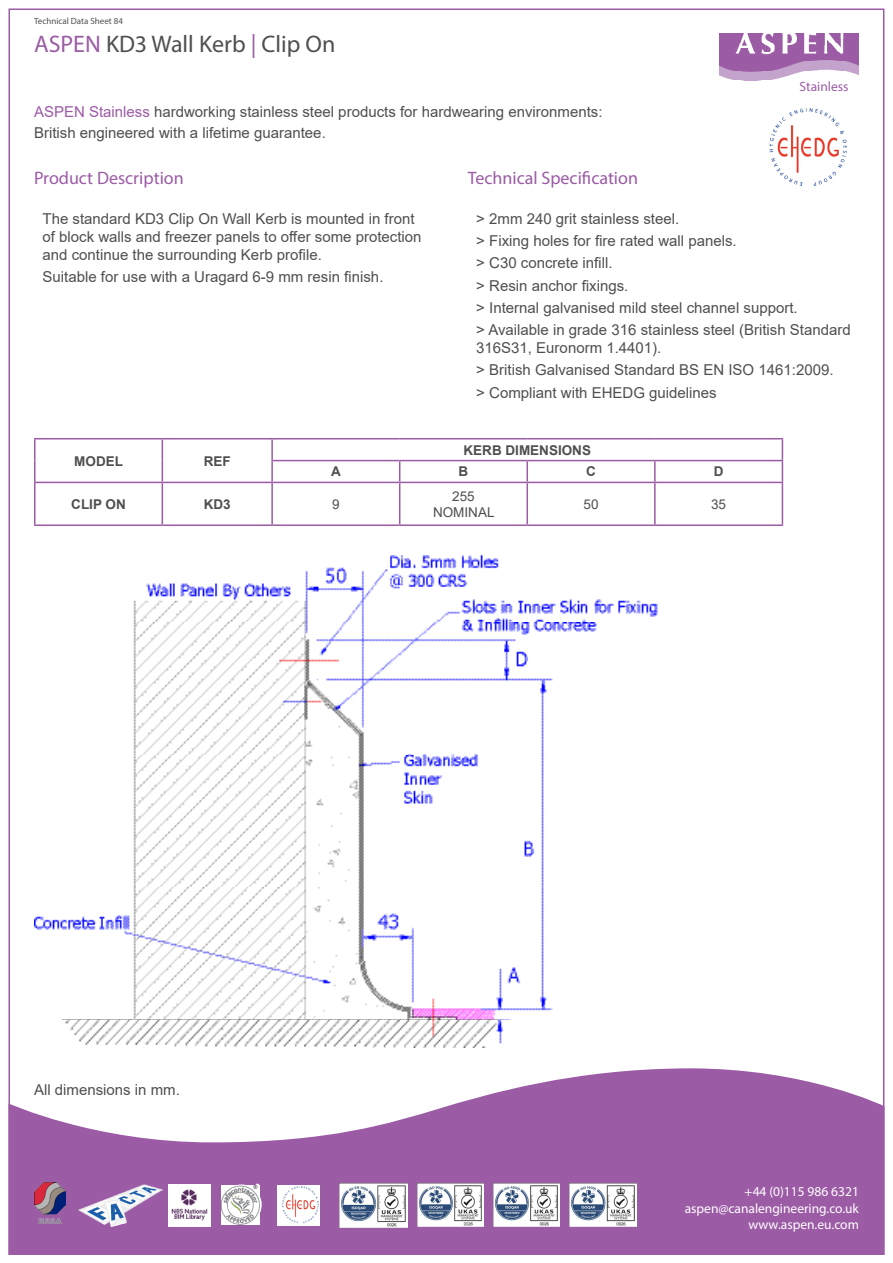
<style>
.page{position:relative;width:893px;height:1263px;background:#fff}
.page>*{position:absolute;margin:0;border:0;box-sizing:border-box;transform-origin:0 0}
.t1{font:24px "Myriad Pro";color:#504f4f}
.t2{font:18px "Myriad Pro";color:#9b5ba5}
.t3{font:15px/18px "Arial";color:#504f4f}
.t4{font:13.5px "Myriad Pro";color:#fff}
.t5{font:700 13.5px "Arial";color:#504f4f}
.t6{font:13.5px "Arial";color:#504f4f}
.t7{font:13.5px "Myriad Pro";color:#9b5ba5}
.t8{font:9px "Myriad Pro";color:#504f4f}
.s1{color:#9b5ba5}
</style>
<div class="page">
<svg style="left:9px;top:1068px;width:875px;height:186px;fill:#9b5ba5"></svg>
<svg style="left:221px;top:1184px;width:41px;height:41px"></svg>
<img style="left:221px;top:1185px;width:39px;height:40px">
<img style="left:78px;top:1184px;width:84px;height:42px">
<img style="left:34px;top:1182px;width:32px;height:41px">
<img style="left:339px;top:1183px;width:68px;height:44px">
<img style="left:417px;top:1183px;width:67px;height:43px">
<img style="left:493px;top:1183px;width:67px;height:43px">
<img style="left:570px;top:1183px;width:66px;height:43px">
<img style="left:278px;top:1186px;width:42px;height:39px">
<img style="left:168px;top:1184px;width:42px;height:42px">
<img style="left:769px;top:108px;width:78px;height:78px">
<img style="left:719px;top:34px;width:140px;height:47px">
<hr style="left:34px;top:438px;width:128px;height:1px;background:#9b5ba5">
<hr style="left:34px;top:439px;width:2px;height:22px;background:#9b5ba5">
<hr style="left:162px;top:438px;width:110px;height:1px;background:#9b5ba5">
<hr style="left:34px;top:461px;width:2px;height:21px;background:#9b5ba5">
<svg style="left:162px;top:439px;width:1px;height:43px"></svg>
<hr style="left:34px;top:482px;width:128px;height:1px;background:#9b5ba5">
<hr style="left:162px;top:482px;width:110px;height:1px;background:#9b5ba5">
<hr style="left:272px;top:438px;width:128px;height:1px;background:#9b5ba5">
<hr style="left:271px;top:439px;width:2px;height:21px;background:#9b5ba5">
<hr style="left:400px;top:438px;width:127px;height:1px;background:#9b5ba5">
<hr style="left:527px;top:438px;width:128px;height:1px;background:#9b5ba5">
<hr style="left:655px;top:438px;width:128px;height:1px;background:#9b5ba5">
<svg style="left:399px;top:461px;width:1px;height:21px"></svg>
<hr style="left:526px;top:461px;width:2px;height:21px;background:#9b5ba5">
<hr style="left:654px;top:461px;width:2px;height:21px;background:#9b5ba5">
<svg style="left:782px;top:439px;width:1px;height:43px"></svg>
<hr style="left:271px;top:460px;width:129px;height:1px;background:#9b5ba5">
<hr style="left:271px;top:461px;width:2px;height:21px;background:#9b5ba5">
<hr style="left:400px;top:460px;width:127px;height:1px;background:#9b5ba5">
<hr style="left:527px;top:460px;width:128px;height:1px;background:#9b5ba5">
<hr style="left:655px;top:460px;width:128px;height:1px;background:#9b5ba5">
<hr style="left:272px;top:482px;width:128px;height:1px;background:#9b5ba5">
<hr style="left:400px;top:482px;width:127px;height:1px;background:#9b5ba5">
<hr style="left:527px;top:482px;width:128px;height:1px;background:#9b5ba5">
<hr style="left:655px;top:482px;width:128px;height:1px;background:#9b5ba5">
<hr style="left:34px;top:483px;width:2px;height:41px;background:#9b5ba5">
<hr style="left:162px;top:483px;width:1px;height:41px;background:#9b5ba5">
<hr style="left:271px;top:483px;width:2px;height:41px;background:#9b5ba5">
<hr style="left:399px;top:483px;width:1px;height:41px;background:#9b5ba5">
<hr style="left:526px;top:483px;width:2px;height:41px;background:#9b5ba5">
<hr style="left:654px;top:483px;width:2px;height:41px;background:#9b5ba5">
<hr style="left:782px;top:483px;width:1px;height:41px;background:#9b5ba5">
<hr style="left:34px;top:524px;width:128px;height:2px;background:#9b5ba5">
<hr style="left:162px;top:524px;width:110px;height:2px;background:#9b5ba5">
<hr style="left:272px;top:524px;width:128px;height:2px;background:#9b5ba5">
<hr style="left:400px;top:524px;width:127px;height:2px;background:#9b5ba5">
<hr style="left:527px;top:524px;width:128px;height:2px;background:#9b5ba5">
<hr style="left:655px;top:524px;width:128px;height:2px;background:#9b5ba5">
<img style="left:34px;top:554px;width:623px;height:493px">
<p class="t8" style="left:34px;top:15px;width:90px">Technical Data Sheet 84</p>
<p class="t1" style="left:34px;top:29px;width:303px"><span class="s1">ASPEN</span> KD3 Wall Kerb <span class="s1">|</span> Clip On</p>
<p class="t3" style="left:34px;top:103px;width:570px"><span class="s1">ASPEN Stainless</span> hardworking stainless steel products for hardwearing environments:</p>
<p class="t3" style="left:34px;top:124px;width:293px">British engineered with a lifetime guarantee.</p>
<p class="t7" style="left:800px;top:78px;width:50px">Stainless</p>
<p class="t2" style="left:34px;top:166px;width:151px">Product Description</p>
<p class="t3" style="left:43px;top:210px;width:381px">The standard KD3 Clip On Wall Kerb is mounted in front of block walls and freezer panels to offer some protection and continue the surrounding Kerb profile.</p>
<p class="t3" style="left:43px;top:268px;width:342px">Suitable for use with a Uragard 6-9 mm resin finish.</p>
<p class="t2" style="left:468px;top:166px;width:172px">Technical Specification</p>
<p class="t3" style="left:476px;top:210px;width:204px">&gt; 2mm 240 grit stainless steel.</p>
<p class="t3" style="left:476px;top:232px;width:262px">&gt; Fixing holes for fire rated wall panels.</p>
<p class="t3" style="left:476px;top:254px;width:138px">&gt; C30 concrete infill.</p>
<p class="t3" style="left:476px;top:276px;width:154px">&gt; Resin anchor fixings.</p>
<p class="t3" style="left:476px;top:299px;width:323px">&gt; Internal galvanised mild steel channel support.</p>
<p class="t3" style="left:476px;top:321px;width:376px">&gt; Available in grade 316 stainless steel (British Standard<br>316S31, Euronorm 1.4401).</p>
<p class="t3" style="left:476px;top:361px;width:359px">&gt; British Galvanised Standard BS EN ISO 1461:2009.</p>
<p class="t3" style="left:476px;top:383px;width:242px">&gt; Compliant with EHEDG guidelines</p>
<p class="t5" style="left:74px;top:451px;width:50px">MODEL</p>
<p class="t5" style="left:204px;top:451px;width:28px">REF</p>
<p class="t5" style="left:463px;top:440px;width:129px">KERB DIMENSIONS</p>
<p class="t5" style="left:331px;top:462px;width:11px">A</p>
<p class="t5" style="left:459px;top:462px;width:11px">B</p>
<p class="t5" style="left:586px;top:462px;width:11px">C</p>
<p class="t5" style="left:714px;top:462px;width:11px">D</p>
<p class="t5" style="left:71px;top:494px;width:56px">CLIP ON</p>
<p class="t5" style="left:204px;top:494px;width:28px">KD3</p>
<p class="t6" style="left:332px;top:495px;width:9px">9</p>
<p class="t6" style="left:452px;top:487px;width:24px">255</p>
<p class="t6" style="left:433px;top:503px;width:63px">NOMINAL</p>
<p class="t6" style="left:584px;top:495px;width:17px">50</p>
<p class="t6" style="left:711px;top:495px;width:17px">35</p>
<p class="t3" style="left:34px;top:1081px;width:147px">All dimensions in mm.</p>
<p class="t4" style="left:745px;top:1183px;width:116px">+44 (0)115 986 6321</p>
<p class="t4" style="left:685px;top:1200px;width:176px">aspen@canalengineering.co.uk</p>
<p class="t4" style="left:748px;top:1216px;width:112px">www.aspen.eu.com</p>
</div>
